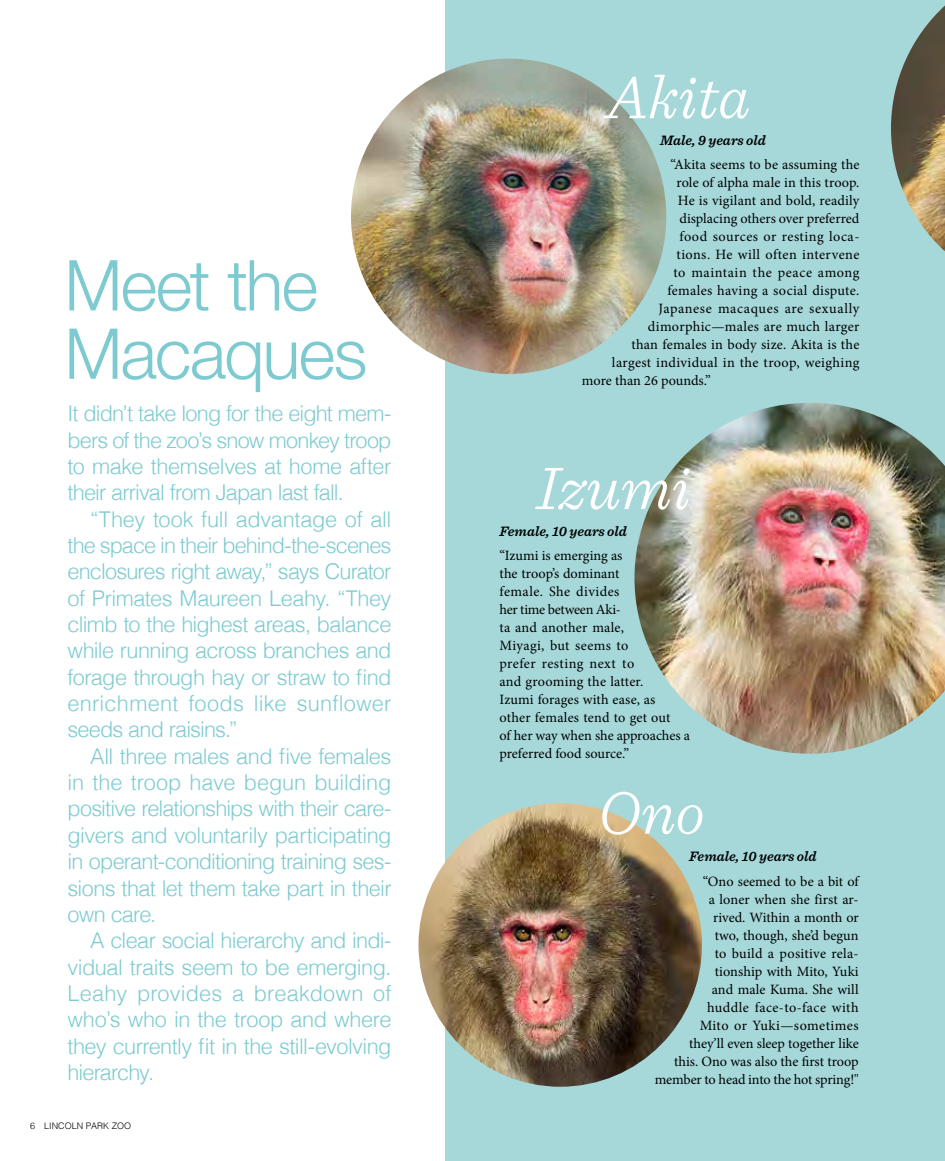
<style>
.page{position:relative;width:945px;height:1161px;background:#fff}
.page>*{position:absolute;margin:0;border:0;box-sizing:border-box;transform-origin:0 0}
.t1{font:300 70.35px/68.4px "Helvetica Neue";letter-spacing:-.025em;color:#7dcbd1}
.t2{font:italic 300 63.3px "Sentinel";color:#fff}
.t3{font:300 21.75px/26.4px "Helvetica";letter-spacing:-.03em;color:#7dcbd1;text-align:justify}
.t4{font:14.25px/18px "Minion Pro";letter-spacing:.01em;color:#000001}
.t5{font:italic 600 14.25px "Sentinel";letter-spacing:-.005em;color:#000001}
.t6{font:14.25px "Minion Pro";letter-spacing:.035em;color:#000001}
.t7{font:14.25px "Minion Pro";letter-spacing:.045em;color:#000001}
.t8{font:14.25px "Minion Pro";letter-spacing:.03em;color:#000001}
.t9{font:300 9px "Helvetica";color:#000001}
</style>
<div class="page">
<div style="left:446px;top:0;width:499px;height:1161px;background:#a6d8da"></div>
<img style="left:351px;top:59px;width:315px;height:315px;border-radius:158px">
<img style="left:634px;top:403px;width:311px;height:351px">
<img style="left:891px;top:6px;width:54px;height:245px">
<img style="left:418px;top:803px;width:284px;height:284px;border-radius:142px">
<h1 class="t1" style="left:64px;top:246px;width:304px">Meet the<br>Macaques</h1>
<h3 class="t3" style="left:68px;top:399px;width:326px">It didn’t take long for the eight mem&shy;bers of the zoo’s snow monkey troop to make themselves at home after their arrival from Japan last fall.</h3>
<p class="t3" style="left:68px;top:504px;width:326px;text-indent:23px">“They took full advantage of all the space in their behind-the-scenes enclosures right away,” says Curator of Primates Maureen Leahy. “They climb to the highest areas, balance while running across branches and forage through hay or straw to find enrichment foods like sunflower seeds and raisins.”</p>
<h3 class="t3" style="left:68px;top:741px;width:326px;text-indent:23px">All three males and five females in the troop have begun building positive relationships with their care&shy;givers and voluntarily participating in operant-conditioning training ses&shy;sions that let them take part in their own care.</h3>
<h3 class="t3" style="left:68px;top:926px;width:326px;text-indent:23px">A clear social hierarchy and indi&shy;vidual traits seem to be emerging.<br>Leahy provides a breakdown of who’s who in the troop and where they currently fit in the still-evolving hierarchy.</h3>
<p class="t9" style="left:30px;top:1119px;width:103px">6 LINCOLN PARK ZOO</p>
<h2 class="t2" style="left:607px;top:50px;width:145px">Akita</h2>
<p class="t5" style="left:660px;top:129px;width:107px">Male, 9 years old</p>
<p class="t4" style="left:671px;top:156px;width:191px">“Akita seems to be assuming the</p>
<p class="t4" style="left:677px;top:174px;width:184px">role of alpha male in this troop.</p>
<p class="t4" style="left:678px;top:192px;width:183px">He is vigilant and bold, readily</p>
<p class="t4" style="left:679px;top:210px;width:181px">displacing others over preferred</p>
<p class="t6" style="left:679px;top:227px;width:181px">food sources or resting loca-</p>
<p class="t8" style="left:676px;top:245px;width:185px">tions. He will often intervene</p>
<p class="t6" style="left:673px;top:263px;width:188px">to maintain the peace among</p>
<p class="t4" style="left:667px;top:282px;width:193px">females having a social dispute.</p>
<p class="t7" style="left:658px;top:299px;width:202px">Japanese macaques are sexually</p>
<p class="t4" style="left:648px;top:318px;width:213px">dimorphic—males are much larger</p>
<p class="t4" style="left:631px;top:336px;width:230px">than females in body size. Akita is the</p>
<p class="t4" style="left:612px;top:354px;width:249px">largest individual in the troop, weighing</p>
<p class="t4" style="left:582px;top:372px;width:130px">more than 26 pounds.”</p>
<h2 class="t2" style="left:536px;top:441px;width:156px">Izumi</h2>
<p class="t5" style="left:499px;top:520px;width:129px">Female, 10 years old</p>
<p class="t4" style="left:499px;top:547px;width:192px">“Izumi is emerging as<br>the troop’s dominant<br>female. She divides<br>her time between Aki-<br>ta and another male,<br>Miyagi, but seems to<br>prefer resting next to<br>and grooming the latter.<br>Izumi forages with ease, as other females tend to get out<br>of her way when she approaches a preferred food source.”</p>
<h2 class="t2" style="left:598px;top:765px;width:109px">Ono</h2>
<p class="t5" style="left:689px;top:845px;width:129px">Female, 10 years old</p>
<p class="t4" style="left:655px;top:873px;width:206px;text-align:right">“Ono seemed to be a bit of<br>a loner when she first ar-<br>rived. Within a month or<br>two, though, she’d begun<br>to build a positive rela-<br>tionship with Mito, Yuki<br>and male Kuma. She will<br>huddle face-to-face with<br>Mito or Yuki—sometimes<br>they’ll even sleep together like<br>this. Ono was also the first troop member to head into the hot spring!"</p>
</div>
